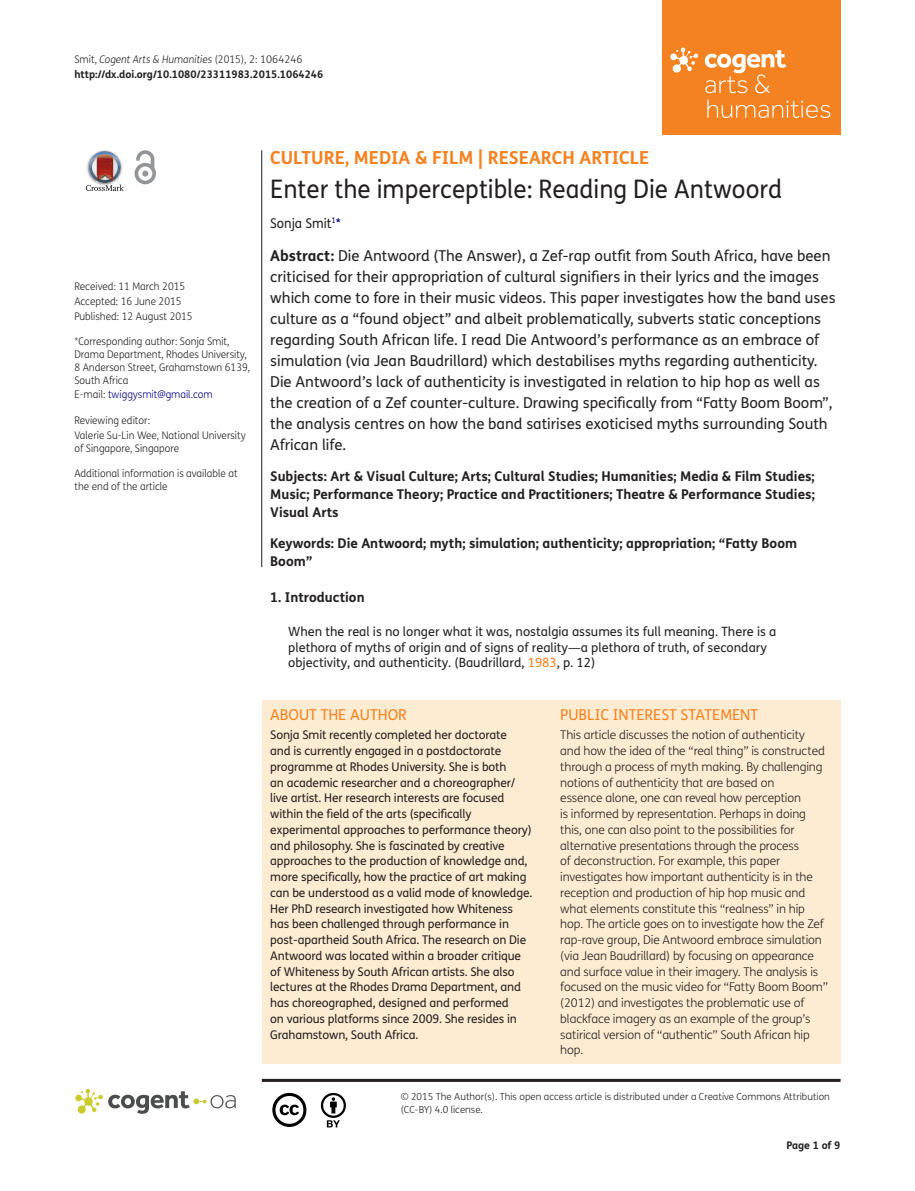
<style>
.page{position:relative;width:915px;height:1191px;background:#fff}
.page>*{position:absolute;margin:0;border:0;box-sizing:border-box;transform-origin:0 0}
.t1{font:25.5px "FS Me Pro";color:#231f20;scale:.95 1}
.t2{font:700 18px "FS Me Pro";color:#f58220}
.t3{font:15px/21px "FS Me Pro";color:#231f20}
.t4{font:15px "FS Me Pro";color:#f58220}
.t5{font:700 13.5px/18px "FS Me Pro";color:#231f20;text-align:justify}
.t6{font:13.5px "FS Me Pro";color:#231f20;scale:.95 1}
.t7{font:12.75px/15.8px "FS Me Pro";color:#231f20}
.t8{font:300 12px/15.8px "FS Me Pro";letter-spacing:-.01em;color:#231f20}
.t9{font:12px/15.8px "FS Me Pro";letter-spacing:-.01em;color:#231f20}
.t10{font:300 10.5px/12.8px "FS Me Pro";color:#231f20;scale:.95 1}
.t11{font:700 10.5px/15px "FS Me Pro";color:#231f20}
.t12{font:300 10.5px "FS Me Pro";color:#000080;scale:.95 1}
.t13{font:300 9.75px/12.8px "FS Me Pro";color:#231f20}
.s1{font-weight:300}
.s2{font-weight:300;font-style:italic}
.s3{color:#231f20}
.s4{color:#000080}
.s5{font-weight:700}
.s6{color:#f58220}
</style>
<div class="page">
<div style="left:661px;top:0;width:179px;height:134px;background:#f58220"></div>
<svg style="left:670px;top:48px;width:28px;height:25px"></svg>
<svg style="left:704px;top:50px;width:126px;height:68px"></svg>
<div style="left:261px;top:700px;width:579px;height:363px;background:#feecd2"></div>
<svg style="left:86px;top:151px;width:38px;height:40px"></svg>
<svg style="left:134px;top:150px;width:22px;height:34px"></svg>
<hr style="left:261px;top:150px;width:1px;height:417px;background:#231f20">
<hr style="left:262px;top:1078px;width:578px;height:3px;background:#231f20">
<svg style="left:75px;top:1089px;width:161px;height:24px"></svg>
<svg style="left:272px;top:1093px;width:34px;height:34px"></svg>
<svg style="left:321px;top:1093px;width:25px;height:34px"></svg>
<p class="t11" style="left:74px;top:51px;width:250px"><span class="s1">Smit,</span> <span class="s2">Cogent Arts &amp; Humanities</span> <span class="s1">(2015), 2: 1064246 </span>http://dx.doi.org/10.1080/23311983.2015.1064246</p>
<p class="t10" style="left:74px;top:279px;width:126px;line-height:14.9px">Received: 11 March 2015<br>Accepted: 16 June 2015<br>Published: 12 August 2015</p>
<p class="t10" style="left:74px;top:335px;width:186px">*Corresponding author: Sonja Smit,<br>Drama Department, Rhodes University,<br>8 Anderson Street, Grahamstown 6139,<br>South Africa</p>
<p class="t12" style="left:74px;top:387px;width:147px"><span class="s3">E-mail:</span> twiggysmit@gmail.com</p>
<p class="t10" style="left:74px;top:412px;width:182px;line-height:14.9px">Reviewing editor:<br>Valerie Su-Lin Wee, National University</p>
<p class="t10" style="left:74px;top:441px;width:112px">of Singapore, Singapore</p>
<p class="t10" style="left:74px;top:467px;width:173px">Additional information is available at the end of the article</p>
<h2 class="t2" style="left:270px;top:143px;width:380px">CULTURE, MEDIA &amp; FILM | RESEARCH ARTICLE</h2>
<h1 class="t1" style="left:270px;top:172px;width:540px">Enter the imperceptible: Reading Die Antwoord</h1>
<p class="t6" style="left:270px;top:213px;width:76px">Sonja Smit<sup>1</sup><span class="s4">*</span></p>
<p class="t3" style="left:270px;top:245px;width:566px"><span class="s5">Abstract:</span> Die Antwoord (The Answer), a Zef-rap outfit from South Africa, have been criticised for their appropriation of cultural signifiers in their lyrics and the images which come to fore in their music videos. This paper investigates how the band uses culture as a “found object” and albeit problematically, subverts static conceptions regarding South African life. I read Die Antwoord’s performance as an embrace of simulation (via Jean Baudrillard) which destabilises myths regarding authenticity.<br>Die Antwoord’s lack of authenticity is investigated in relation to hip hop as well as the creation of a Zef counter-culture. Drawing specifically from “Fatty Boom Boom”, the analysis centres on how the band satirises exoticised myths surrounding South African life.</p>
<p class="t5" style="left:270px;top:467px;width:546px">Subjects: Art &amp; Visual Culture; Arts; Cultural Studies; Humanities; Media &amp; Film Studies; Music; Performance Theory; Practice and Practitioners; Theatre &amp; Performance Studies; Visual Arts</p>
<p class="t5" style="left:270px;top:533px;width:528px">Keywords: Die Antwoord; myth; simulation; authenticity; appropriation; “Fatty Boom<br>Boom”</p>
<p class="t5" style="left:270px;top:587px;width:96px">1. Introduction</p>
<p class="t7" style="left:288px;top:623px;width:489px">When the real is no longer what it was, nostalgia assumes its full meaning. There is a plethora of myths of origin and of signs of reality—a plethora of truth, of secondary objectivity, and authenticity. (Baudrillard, <span class="s6">1983</span>, p. 12)</p>
<p class="t4" style="left:270px;top:704px;width:138px">ABOUT THE AUTHOR</p>
<p class="t9" style="left:270px;top:727px;width:263px">Sonja Smit recently completed her doctorate<br>and is currently engaged in a postdoctorate programme at Rhodes University. She is both<br>an academic researcher and a choreographer/ live artist. Her research interests are focused within the field of the arts (specifically experimental approaches to performance theory) and philosophy. She is fascinated by creative approaches to the production of knowledge and, more specifically, how the practice of art making can be understood as a valid mode of knowledge.<br>Her PhD research investigated how Whiteness has been challenged through performance in post-apartheid South Africa. The research on Die Antwoord was located within a broader critique of Whiteness by South African artists. She also lectures at the Rhodes Drama Department, and has choreographed, designed and performed<br>on various platforms since 2009. She resides in Grahamstown, South Africa.</p>
<p class="t4" style="left:560px;top:704px;width:199px">PUBLIC INTEREST STATEMENT</p>
<p class="t8" style="left:560px;top:727px;width:269px">This article discusses the notion of authenticity and how the idea of the “real thing” is constructed through a process of myth making. By challenging notions of authenticity that are based on<br>essence alone, one can reveal how perception<br>is informed by representation. Perhaps in doing this, one can also point to the possibilities for alternative presentations through the process<br>of deconstruction. For example, this paper investigates how important authenticity is in the reception and production of hip hop music and what elements constitute this “realness” in hip hop. The article goes on to investigate how the Zef rap-rave group, Die Antwoord embrace simulation (via Jean Baudrillard) by focusing on appearance and surface value in their imagery. The analysis is focused on the music video for “Fatty Boom Boom” (2012) and investigates the problematic use of blackface imagery as an example of the group’s satirical version of “authentic” South African hip hop.</p>
<p class="t13" style="left:400px;top:1090px;width:430px">© 2015 The Author(s). This open access article is distributed under a Creative Commons Attribution (CC-BY) 4.0 license.</p>
<p class="t11" style="left:786px;top:1137px;width:56px">Page 1 of 9</p>
</div>
